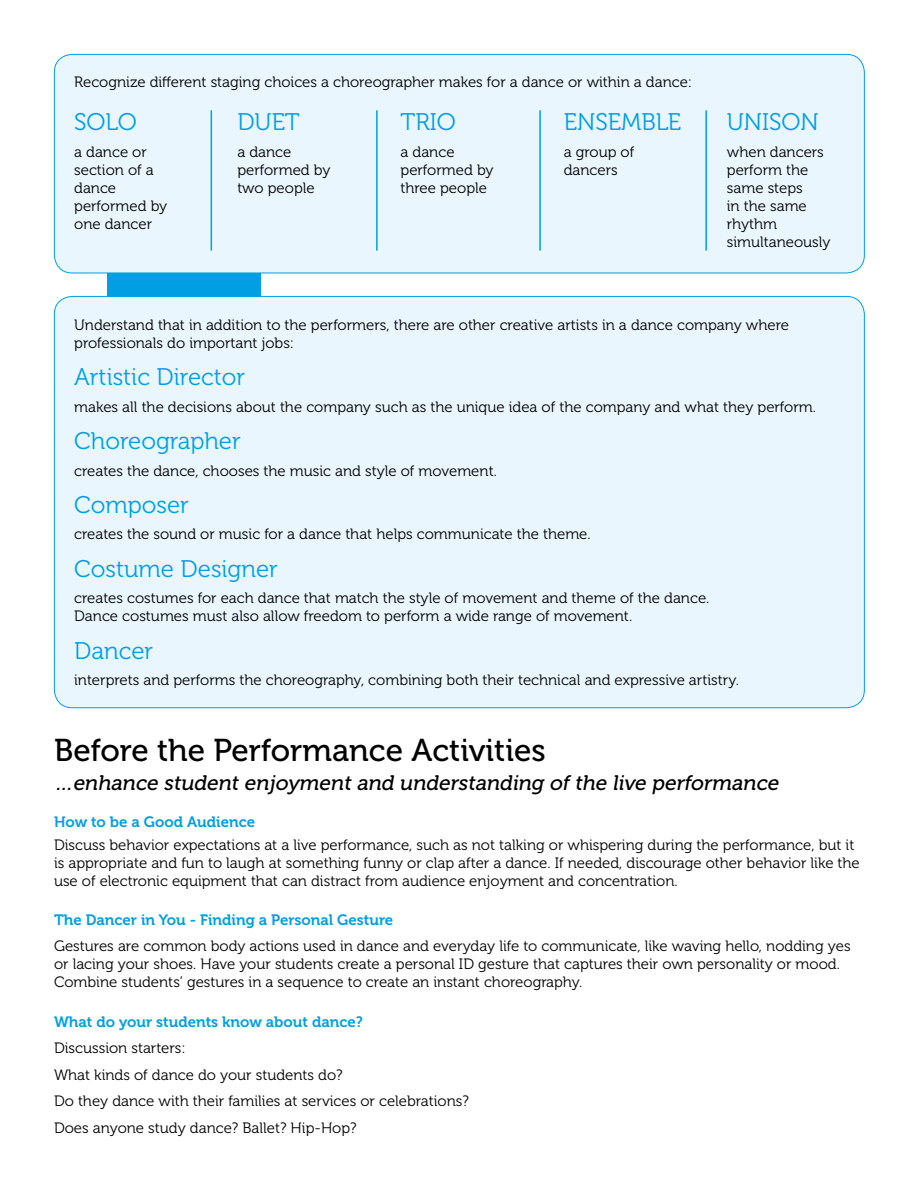
<style>
.page{position:relative;width:918px;height:1188px;background:#fff}
.page>*{position:absolute;margin:0;border:0;box-sizing:border-box;transform-origin:0 0}
.t1{font:31.5px "Museo 500";color:#000}
.t2{font:24px "Museo 300";color:#009fe3}
.t3{font:italic 21px "Museo 500";color:#000}
.t4{font:15px/18px "Museo 300";color:#000}
.t5{font:15px "Museo 700";color:#009fe3}
</style>
<div class="page">
<div style="left:107px;top:155px;width:154px;height:224px;background:#009fe3"></div>
<div style="left:54px;top:54px;width:810px;height:219px;background:#eaf6fe;border-radius:18px"></div>
<div style="left:54px;top:54px;width:811px;height:219px;border:1px solid #009fe3;border-radius:18px"></div>
<hr style="left:211px;top:110px;width:1px;height:141px;background:#009fe3">
<hr style="left:376px;top:110px;width:2px;height:141px;background:#009fe3">
<hr style="left:539px;top:110px;width:2px;height:141px;background:#009fe3">
<hr style="left:705px;top:110px;width:2px;height:141px;background:#009fe3">
<div style="left:54px;top:296px;width:810px;height:412px;background:#eaf6fe;border-radius:18px"></div>
<p class="t4" style="left:74px;top:73px;width:619px">Recognize different staging choices a choreographer makes for a dance or within a dance:</p>
<h2 class="t2" style="left:74px;top:109px;width:64px">SOLO</h2>
<p class="t4" style="left:74px;top:143px;width:95px">a dance or section of a dance performed by one dancer</p>
<h2 class="t2" style="left:401px;top:109px;width:57px">TRIO</h2>
<p class="t4" style="left:401px;top:143px;width:95px">a dance performed by three people</p>
<h2 class="t2" style="left:564px;top:109px;width:119px">ENSEMBLE</h2>
<p class="t4" style="left:564px;top:143px;width:72px">a group of dancers</p>
<h2 class="t2" style="left:237px;top:109px;width:64px">DUET</h2>
<p class="t4" style="left:237px;top:143px;width:95px">a dance performed by two people</p>
<h2 class="t2" style="left:727px;top:109px;width:94px">UNISON</h2>
<p class="t4" style="left:727px;top:143px;width:105px">when dancers perform the same steps<br>in the same rhythm simultaneously</p>
<p class="t4" style="left:74px;top:316px;width:716px">Understand that in addition to the performers, there are other creative artists in a dance company where professionals do important jobs:</p>
<h2 class="t2" style="left:74px;top:364px;width:172px">Artistic Director</h2>
<p class="t4" style="left:74px;top:398px;width:743px">makes all the decisions about the company such as the unique idea of the company and what they perform.</p>
<h2 class="t2" style="left:74px;top:428px;width:168px">Choreographer</h2>
<p class="t4" style="left:74px;top:462px;width:424px">creates the dance, chooses the music and style of movement.</p>
<h2 class="t2" style="left:74px;top:492px;width:116px">Composer</h2>
<p class="t4" style="left:74px;top:526px;width:518px">creates the sound or music for a dance that helps communicate the theme.</p>
<h2 class="t2" style="left:74px;top:556px;width:205px">Costume Designer</h2>
<p class="t4" style="left:74px;top:589px;width:637px">creates costumes for each dance that match the style of movement and theme of the dance.<br>Dance costumes must also allow freedom to perform a wide range of movement.</p>
<h2 class="t2" style="left:74px;top:637px;width:81px">Dancer</h2>
<p class="t4" style="left:74px;top:671px;width:666px">interprets and performs the choreography, combining both their technical and expressive artistry.</p>
<h1 class="t1" style="left:54px;top:733px;width:493px">Before the Performance Activities</h1>
<h3 class="t3" style="left:54px;top:772px;width:730px">…enhance student enj oyment and understanding of the live performance</h3>
<p class="t5" style="left:54px;top:814px;width:203px">How to be a Good Audience</p>
<p class="t4" style="left:54px;top:836px;width:807px">Discuss behavior expectations at a live performance, such as not talking or whispering during the performance, but it is appropriate and fun to laugh at something funny or clap after a dance. If needed, discourage other behavior like the use of electronic equipment that can distract from audience enjoyment and concentration.</p>
<p class="t5" style="left:54px;top:911px;width:341px">The Dancer in You - Finding a Personal Gesture</p>
<p class="t4" style="left:54px;top:938px;width:798px">Gestures are common body actions used in dance and everyday life to communicate, like waving hello, nodding yes or lacing your shoes. Have your students create a personal ID gesture that captures their own personality or mood.<br>Combine students’ gestures in a sequence to create an instant choreography.</p>
<p class="t5" style="left:54px;top:1013px;width:310px">What do your students know about dance?</p>
<p class="t4" style="left:54px;top:1035px;width:416px;line-height:26.5px">Discussion starters:<br>What kinds of dance do your students do?<br>Do they dance with their families at services or celebrations?<br>Does anyone study dance? Ballet? Hip-Hop?</p>
</div>
